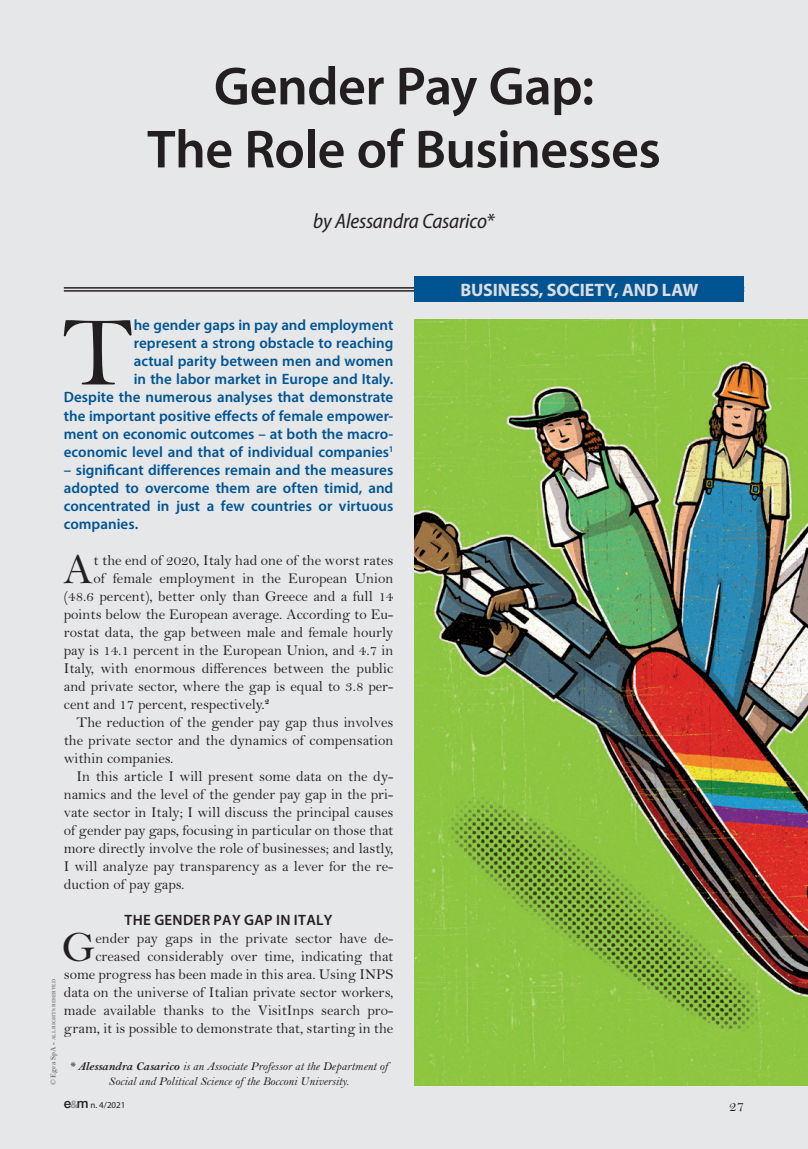
<style>
.page{position:relative;width:808px;height:1149px;background:#fff}
.page>*{position:absolute;margin:0;border:0;box-sizing:border-box;transform-origin:0 0}
.t1{font:100.35px "Bell MT Std";color:#231f20}
.t2{font:600 54px/63px "Myriad Pro";letter-spacing:-.01em;color:#231f20;text-align:center}
.t3{font:43.5px "Bell MT Std";color:#231f20}
.t4{font:italic semi-condensed 21px "Myriad Pro";letter-spacing:-.015em;color:#231f20}
.t5{font:700 18px "Myriad Pro";color:#dcdddf}
.t6{font:15px/18px "Bell MT Std";color:#231f20;text-align:right}
.t7{font:600 15px/18px "Myriad Pro";color:#005492;text-align:right}
.t8{font:600 15px "Myriad Pro";letter-spacing:.02em;color:#231f20}
.t9{font:italic 12px/15px "Bell MT Std";color:#231f20;text-align:center}
.t10{font:9px "Myriad Pro";color:#231f20}
.t11{font:600 5.25px "Bell MT Std";color:#636366}
.s1{font-weight:400;font-size:7.5px}
.s2{font-size:7.5px}
.s3{font-weight:700}
.s4{font-family:"Helvetica Neue";font-weight:500;font-size:13.5px}
.s5{font-family:"Helvetica Neue";font-weight:700;font-size:10.5px;color:#939598}
</style>
<div class="page">
<div style="left:0;top:0;width:808px;height:1148px;background:#e6e7e9"></div>
<hr style="left:64px;top:287px;width:680px;height:1px;background:#231f20">
<hr style="left:64px;top:290px;width:680px;height:1px;background:#231f20">
<div style="left:415px;top:276px;width:329px;height:26px;background:#005492"></div>
<img style="left:415px;top:319px;width:393px;height:765px">
<h2 class="t2" style="left:147px;top:53px;width:515px">Gender Pay Gap:<br>The Role of Businesses</h2>
<h3 class="t4" style="left:313px;top:209px;width:183px">by Alessandra Casarico*</h3>
<p class="t7" style="left:64px;top:316px;width:331px">he gender gaps in pay and employment<br>represent a strong obstacle to reaching<br>actual parity between men and women<br>in the labor market in Europe and Italy.<br>Despite the numerous analyses that demonstrate the important positive effects of female empower&shy;ment on economic outcomes – at both the macro&shy;economic level and that of individual companies<sup>1</sup></p>
<p class="t7" style="left:64px;top:460px;width:331px;text-align:justify">– significant differences remain and the measures adopted to overcome them are often timid, and concentrated in just a few countries or virtuous companies.</p>
<h3 class="t3" style="left:64px;top:544px;width:31px">A</h3>
<p class="t6" style="left:94px;top:551px;width:301px">t the end of 2020, Italy had one of the worst rates</p>
<h1 class="t1" style="left:62px;top:296px;width:74px">T</h1>
<p class="t6" style="left:94px;top:569px;width:301px">of female employment in the European Union</p>
<p class="t6" style="left:64px;top:587px;width:331px">(48.6 percent), better only than Greece and a full 14</p>
<p class="t6" style="left:64px;top:605px;width:331px">points below the European average. According to Eu-</p>
<p class="t6" style="left:64px;top:623px;width:331px">rostat data, the gap between male and female hourly</p>
<p class="t6" style="left:64px;top:641px;width:331px">pay is 14.1 percent in the European Union, and 4.7 in</p>
<p class="t6" style="left:64px;top:659px;width:331px">Italy, with enormous differences between the public</p>
<p class="t6" style="left:64px;top:677px;width:331px">and private sector, where the gap is equal to 3.8 per-</p>
<p class="t6" style="left:64px;top:695px;width:207px">cent and 17 percent, respectively.<sup>2</sup></p>
<p class="t6" style="left:77px;top:713px;width:318px">The reduction of the gender pay gap thus involves</p>
<p class="t6" style="left:64px;top:731px;width:331px">the private sector and the dynamics of compensation</p>
<p class="t6" style="left:64px;top:749px;width:111px">within companies.</p>
<p class="t6" style="left:77px;top:767px;width:318px">In this article I will present some data on the dy-</p>
<p class="t6" style="left:64px;top:785px;width:331px">namics and the level of the gender pay gap in the pri-</p>
<p class="t6" style="left:64px;top:803px;width:331px">vate sector in Italy; I will discuss the principal causes</p>
<p class="t6" style="left:64px;top:821px;width:331px">of gender pay gaps, focusing in particular on those that</p>
<p class="t6" style="left:64px;top:839px;width:331px">more directly involve the role of businesses; and lastly,</p>
<p class="t6" style="left:64px;top:857px;width:331px">I will analyze pay transparency as a lever for the re-</p>
<p class="t6" style="left:64px;top:875px;width:122px">duction of pay gaps.</p>
<p class="t8" style="left:125px;top:910px;width:209px">THE GENDER PAY GAP IN ITALY</p>
<h3 class="t3" style="left:62px;top:922px;width:35px">G</h3>
<p class="t6" style="left:64px;top:929px;width:331px">ender pay gaps in the private sector have de&shy;creased considerably over time, indicating that some progress has been made in this area. Using INPS data on the universe of Italian private sector workers, made available thanks to the VisitInps search pro&shy;gram, it is possible to demonstrate that, starting in the</p>
<p class="t11" style="left:51px;top:1084px;width:107px;rotate:-90deg"><span class="s1">©</span> <span class="s2">Egea SpA -</span> ALL RIGHTS RESERVED</p>
<p class="t9" style="left:69px;top:1058px;width:321px">* <span class="s3">Alessandra Casarico</span> is an Associate Professor at the Department of<br>Social and Political Science of the Bocconi University.</p>
<p class="t5" style="left:460px;top:278px;width:240px">BUSINESS, SOCIETY, AND LAW</p>
<p class="t10" style="left:64px;top:1099px;width:63px"><span class="s4">e</span><span class="s5">&amp;</span><span class="s4">m</span> n. 4/2021</p>
<p class="t6" style="left:729px;top:1097px;width:16px">27</p>
</div>
